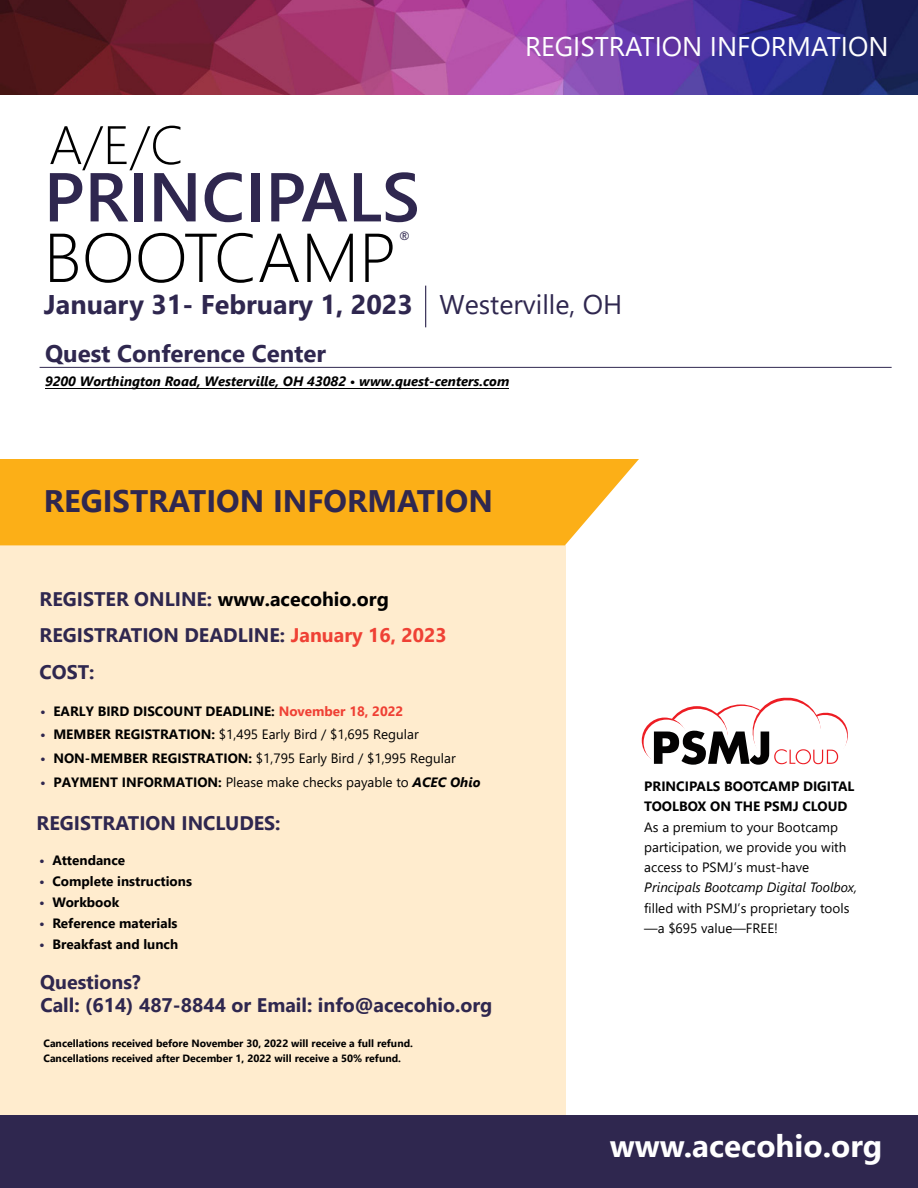
<style>
.page{position:relative;width:918px;height:1188px;background:#fff}
.page>*{position:absolute;margin:0;border:0;box-sizing:border-box;transform-origin:0 0}
.t1{font:600 69px "Segoe UI";color:#2f274f}
.t2{font:300 69px "Segoe UI";color:#000}
.t3{font:300 54px "Segoe UI";color:#000}
.t4{font:700 31.5px "Segoe UI";color:#fff}
.t5{font:700 31.05px "Segoe UI";color:#2f274f}
.t6{font:700 27px "Segoe UI";color:#2f274f}
.t7{font:27px "Segoe UI";color:#fff}
.t8{font:700 24px "Segoe UI";color:#2f274f}
.t9{font:700 19.65px/36.6px "Segoe UI";color:#2f274f}
.t10{font:15px "Segoe UI";color:#2f274f}
.t11{font:13.5px/20.2px "Segoe UI";color:#000}
.t12{font:700 13.5px/20.2px "Segoe UI";color:#000}
.t13{font:italic 700 13.5px "Segoe UI";color:#000}
.t14{font:italic 13.5px "Segoe UI";color:#000}
.t15{font:700 10.5px/15px "Segoe UI";color:#000}
.s1{font-weight:400}
.s2{color:#000}
.s3{color:#ef4135}
.s4{color:#2f274f}
.s5{color:#ef4034}
.s6{font-weight:700;color:#2f274f}
.s7{font-weight:700}
.s8{font-weight:700;font-style:italic}
</style>
<div class="page">
<div style="left:0;top:545px;width:565px;height:571px;background:#ffecce"></div>
<img style="left:0;top:0;width:918px;height:94px">
<hr style="left:40px;top:367px;width:852px;height:1px;background:#2f274f">
<hr style="left:45px;top:388px;width:464px;height:1px;background:#000">
<hr style="left:425px;top:286px;width:1px;height:41px;background:#2f274f">
<div style="left:0;top:459px;width:639px;height:86px;background:#fcaf17"></div>
<svg style="left:642px;top:718px;width:45px;height:45px"></svg>
<div style="left:644px;top:720px;width:45px;height:45px;background:#fff;border-radius:50%"></div>
<svg style="left:654px;top:697px;width:194px;height:68px"></svg>
<div style="left:0;top:1116px;width:918px;height:72px;background:#2f274f"></div>
<h2 class="t3" style="left:49px;top:94px;width:137px">A/E/C</h2>
<h1 class="t1" style="left:44px;top:132px;width:378px">PRINCIPALS</h1>
<h1 class="t2" style="left:44px;top:192px;width:355px">BOOTCAMP</h1>
<p class="t10" style="left:398px;top:223px;width:15px">®</p>
<h3 class="t7" style="left:525px;top:21px;width:365px">REGISTRATION INFORMATION</h3>
<h3 class="t6" style="left:44px;top:279px;width:580px">January 31- February 1, 2023 <span class="s1">Westerville, OH</span></h3>
<h3 class="t8" style="left:45px;top:331px;width:283px">Quest Conference Center</h3>
<p class="t13" style="left:45px;top:369px;width:466px">9200 Worthington Road, Westerville, OH 43082 • www.quest-centers.com</p>
<h3 class="t5" style="left:44px;top:472px;width:451px">REGISTRATION INFORMATION</h3>
<h3 class="t9" style="left:40px;top:579px;width:409px">REGISTER ONLINE: <span class="s2">www.acecohio.org<br></span>REGISTRATION DEADLINE: <span class="s3">January 16, 2023<br></span>COST:</h3>
<p class="t12" style="left:40px;top:700px;width:365px"><span class="s4">•</span> EARLY BIRD DISCOUNT DEADLINE: <span class="s5">November 18, 2022</span></p>
<p class="t11" style="left:40px;top:723px;width:380px"><span class="s6">•</span> <span class="s7">MEMBER REGISTRATION:</span> $1,495 Early Bird / $1,695 Regular</p>
<p class="t11" style="left:40px;top:747px;width:417px"><span class="s6">•</span> <span class="s7">NON-MEMBER REGISTRATION:</span> $1,795 Early Bird / $1,995 Regular</p>
<p class="t11" style="left:40px;top:771px;width:442px"><span class="s6">•</span> <span class="s7">PAYMENT INFORMATION:</span> Please make checks payable to <span class="s8">ACEC Ohio</span></p>
<h3 class="t9" style="left:37px;top:804px;width:246px">REGISTRATION INCLUDES:</h3>
<p class="t12" style="left:39px;top:849px;width:88px"><span class="s4">•</span> Attendance</p>
<p class="t12" style="left:39px;top:870px;width:154px"><span class="s4">•</span> Complete instructions</p>
<p class="t12" style="left:39px;top:891px;width:82px"><span class="s4">•</span> Workbook</p>
<p class="t12" style="left:39px;top:912px;width:140px"><span class="s4">•</span> Reference materials</p>
<p class="t12" style="left:39px;top:933px;width:141px"><span class="s4">•</span> Breakfast and lunch</p>
<h3 class="t9" style="left:40px;top:969px;width:454px;line-height:23.4px">Questions?<br>Call: (614) 487-8844 or Email: info@acecohio.org</h3>
<p class="t15" style="left:43px;top:1035px;width:371px">Cancellations received before November 30, 2022 will receive a full refund.<br>Cancellations received after December 1, 2022 will receive a 50% refund.</p>
<p class="t12" style="left:644px;top:775px;width:212px">PRINCIPALS BOOTCAMP DIGITAL<br>TOOLBOX ON THE PSMJ CLOUD</p>
<p class="t11" style="left:644px;top:816px;width:204px">As a premium to your Bootcamp participation, we provide you with access to PSMJ’s must-have</p>
<p class="t14" style="left:644px;top:875px;width:214px">Principals Bootcamp Digital Toolbox,</p>
<p class="t11" style="left:644px;top:896px;width:207px">filled with PSMJ’s proprietary tools —a $695 value—FREE!</p>
<h3 class="t4" style="left:610px;top:1116px;width:274px">www.acecohio.org</h3>
</div>
